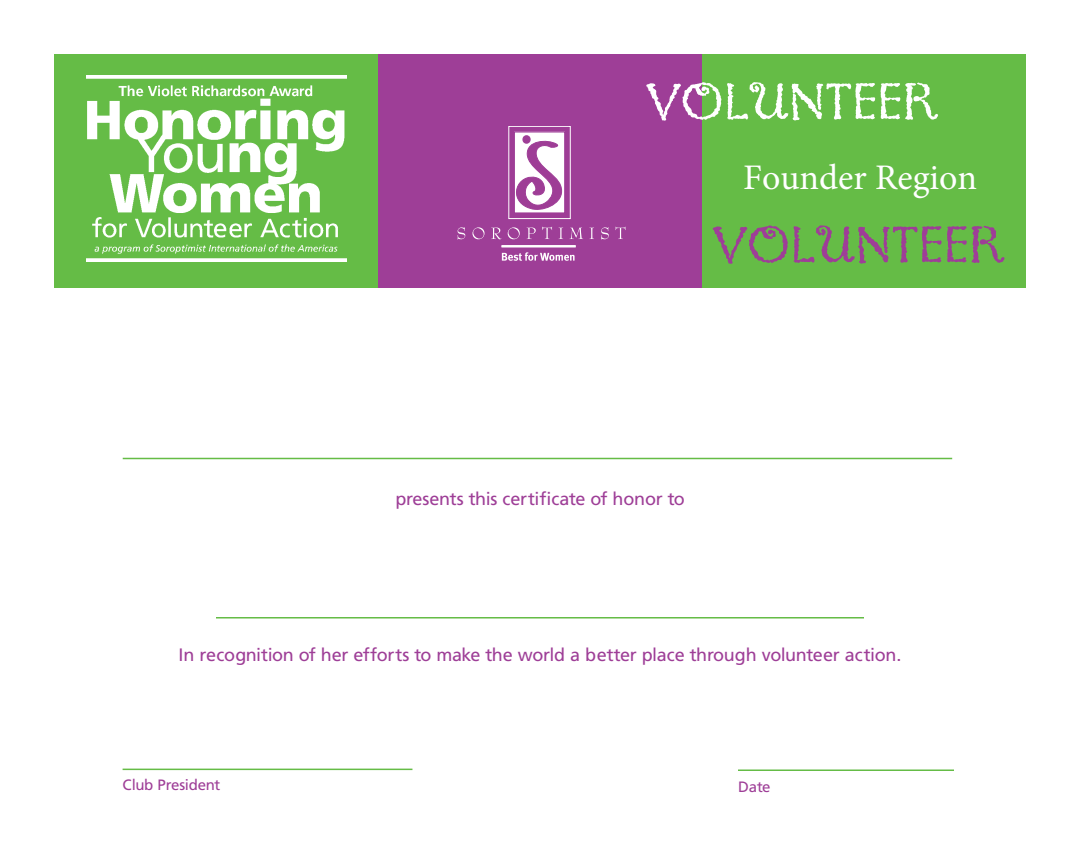
<style>
.page{position:relative;width:1080px;height:864px;background:#fff}
.page>*{position:absolute;margin:0;border:0;box-sizing:border-box;transform-origin:0 0}
.t1{font:54px "Greymantle MVB";color:#9e3e97}
.t2{font:54px "Greymantle MVB";color:#fff}
.t3{font:36px "Minion Pro";color:#fff}
.t4{font:18px "Frutiger";letter-spacing:-.02em;color:#9e3e97}
.t5{font:15px "Frutiger";letter-spacing:-.015em;color:#9e3e97}
</style>
<div class="page">
<div style="left:54px;top:54px;width:324px;height:234px;background:#65bc46"></div>
<hr style="left:738px;top:770px;width:216px;height:1px;background:#65bc46">
<hr style="left:123px;top:769px;width:289px;height:1px;background:#65bc46">
<div style="left:702px;top:54px;width:324px;height:234px;background:#65bc46"></div>
<div style="left:378px;top:54px;width:324px;height:234px;background:#9e3e97"></div>
<div style="left:508px;top:126px;width:63px;height:93px;border:1px solid #fff"></div>
<hr style="left:501px;top:245px;width:75px;height:3px;background:#fff">
<svg style="left:457px;top:227px;width:8px;height:13px"></svg>
<svg style="left:472px;top:227px;width:13px;height:12px"></svg>
<svg style="left:491px;top:228px;width:10px;height:11px"></svg>
<svg style="left:508px;top:227px;width:12px;height:12px"></svg>
<svg style="left:527px;top:228px;width:9px;height:11px"></svg>
<svg style="left:542px;top:227px;width:10px;height:12px"></svg>
<svg style="left:559px;top:228px;width:4px;height:11px"></svg>
<svg style="left:570px;top:228px;width:13px;height:11px"></svg>
<svg style="left:590px;top:228px;width:4px;height:11px"></svg>
<svg style="left:601px;top:227px;width:8px;height:13px"></svg>
<svg style="left:616px;top:227px;width:10px;height:12px"></svg>
<div style="left:514px;top:132px;width:51px;height:81px;background:#fff"></div>
<div style="left:514px;top:131px;width:52px;height:83px;border:1px solid #9e3d96"></div>
<svg style="left:515px;top:135px;width:51px;height:79px"></svg>
<svg style="left:502px;top:252px;width:73px;height:9px"></svg>
<img style="left:86px;top:75px;width:260px;height:187px">
<hr style="left:216px;top:617px;width:648px;height:2px;background:#65bc46">
<hr style="left:123px;top:458px;width:829px;height:1px;background:#65bc46">
<h1 class="t2" style="left:647px;top:70px;width:292px">VOLUNTEER</h1>
<h2 class="t3" style="left:743px;top:153px;width:236px">Founder Region</h2>
<h1 class="t1" style="left:713px;top:214px;width:292px">VOLUNTEER</h1>
<p class="t4" style="left:395px;top:489px;width:291px">presents this certificate of honor to</p>
<p class="t4" style="left:179px;top:645px;width:724px">In recognition of her efforts to make the world a better place through volunteer action.</p>
<p class="t5" style="left:123px;top:775px;width:99px">Club President</p>
<p class="t5" style="left:738px;top:778px;width:34px">Date</p>
</div>
